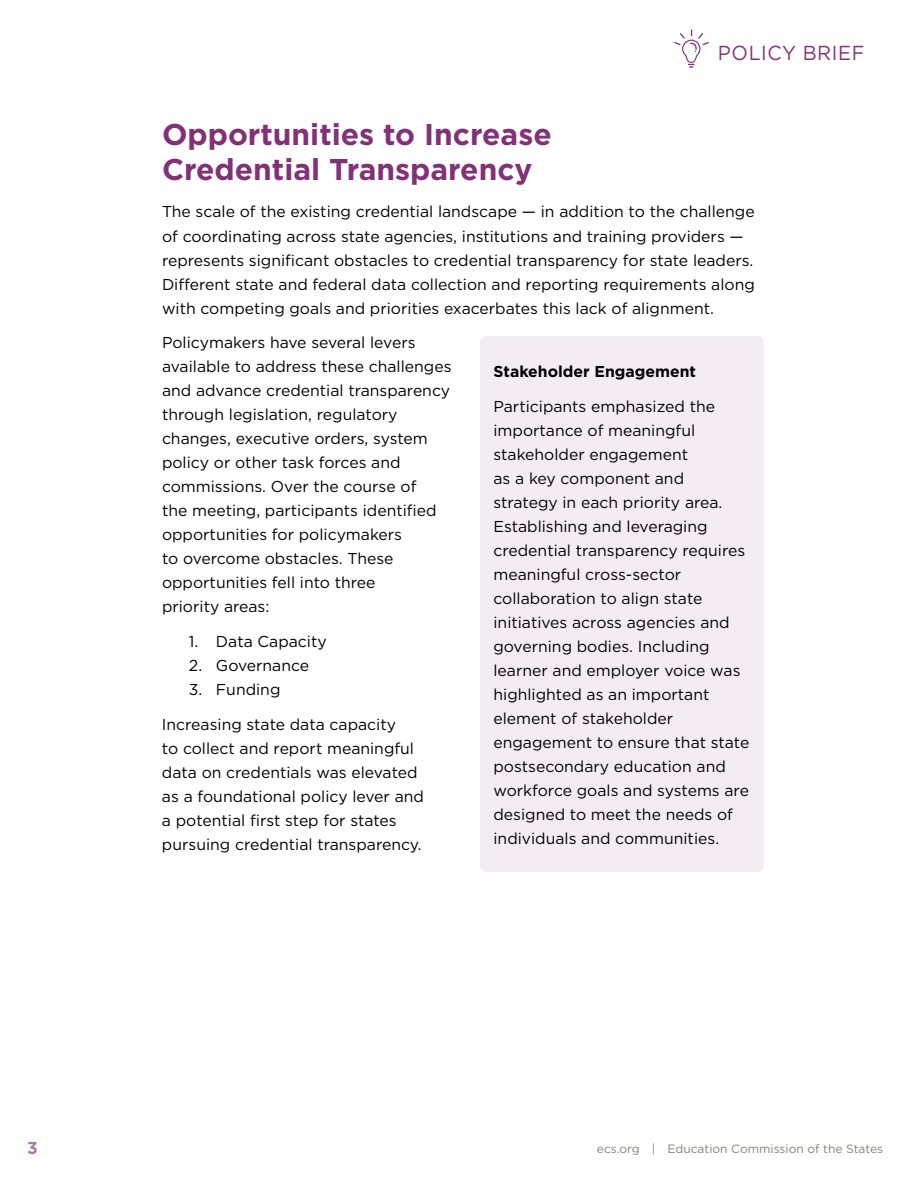
<style>
.page{position:relative;width:918px;height:1188px;background:#fff}
.page>*{position:absolute;margin:0;border:0;box-sizing:border-box;transform-origin:0 0}
.t1{font:700 30px/34.5px "Gotham";color:#833177}
.t2{font:20.25px "Gotham";letter-spacing:.03em;color:#833177;scale:.96 1}
.t3{font:700 17.25px "Gotham";color:#ae79a7}
.t4{font:15.75px/24px "Gotham";color:#000}
.t5{font:700 15.75px "Gotham";color:#000}
.t6{font:12px "Gotham";color:#8a807b}
</style>
<div class="page">
<svg style="left:674px;top:29px;width:35px;height:39px"></svg>
<div style="left:480px;top:336px;width:284px;height:536px;background:#f4ecf3;border-radius:7px"></div>
<p class="t3" style="left:27px;top:1136px;width:12px">3</p>
<p class="t2" style="left:718px;top:39px;width:154px">POLICY BRIEF</p>
<h1 class="t1" style="left:162px;top:117px;width:391px">Opportunities to Increase<br>Credential Transparency</h1>
<p class="t4" style="left:162px;top:200px;width:594px">The scale of the existing credential landscape — in addition to the challenge of coordinating across state agencies, institutions and training providers — represents significant obstacles to credential transparency for state leaders.<br>Different state and federal data collection and reporting requirements along with competing goals and priorities exacerbates this lack of alignment.</p>
<p class="t4" style="left:162px;top:330px;width:291px">Policymakers have several levers available to address these challenges and advance credential transparency through legislation, regulatory changes, executive orders, system policy or other task forces and commissions. Over the course of<br>the meeting, participants identified opportunities for policymakers<br>to overcome obstacles. These opportunities fell into three<br>priority areas:</p>
<p class="t4" style="left:189px;top:629px;width:139px">1. Data Capacity</p>
<p class="t4" style="left:189px;top:653px;width:122px">2. Governance</p>
<p class="t4" style="left:189px;top:677px;width:93px">3. Funding</p>
<p class="t4" style="left:162px;top:712px;width:264px">Increasing state data capacity<br>to collect and report meaningful data on credentials was elevated as a foundational policy lever and a potential first step for states pursuing credential transparency.</p>
<p class="t5" style="left:494px;top:361px;width:204px">Stakeholder Engagement</p>
<p class="t4" style="left:494px;top:394px;width:257px">Participants emphasized the importance of meaningful stakeholder engagement<br>as a key component and strategy in each priority area.<br>Establishing and leveraging credential transparency requires meaningful cross-sector collaboration to align state initiatives across agencies and governing bodies. Including learner and employer voice was highlighted as an important element of stakeholder engagement to ensure that state postsecondary education and workforce goals and systems are designed to meet the needs of individuals and communities.</p>
<p class="t6" style="left:597px;top:1141px;width:288px">ecs.org | Education Commission of the States</p>
</div>
